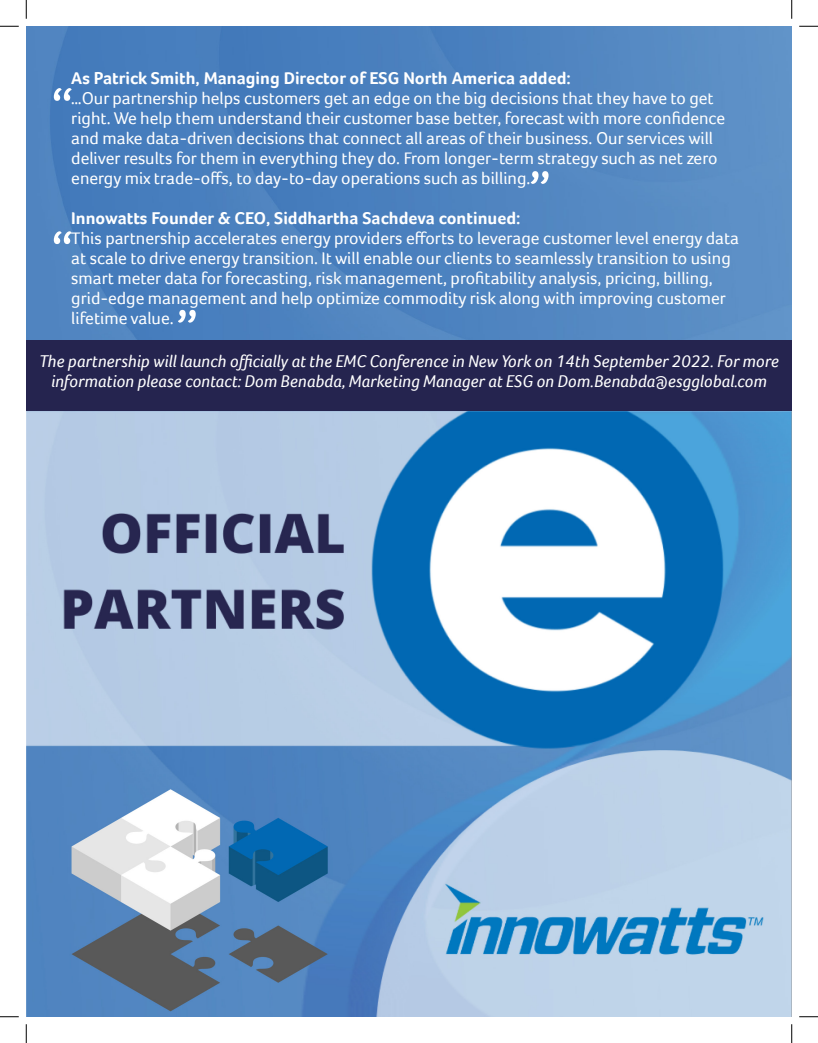
<style>
.page{position:relative;width:818px;height:1043px;background:#fff}
.page>*{position:absolute;margin:0;border:0;box-sizing:border-box;transform-origin:0 0}
.t1{font:57.5px "Foco";color:#fff}
.t2{font:17.5px/20px "Foco";color:#fff}
.t3{font:italic 17.5px/20px "Foco";color:#fff;text-align:center}
.t4{font:700 17.5px "Foco";color:#fff}
</style>
<div class="page">
<img style="left:26px;top:411px;width:765px;height:605px">
<img style="left:26px;top:26px;width:765px;height:314px">
<div style="left:26px;top:340px;width:765px;height:71px;background:#25244f"></div>
<svg style="left:0;top:25px;width:19px;height:2px"></svg>
<svg style="left:799px;top:25px;width:19px;height:2px"></svg>
<svg style="left:0;top:1016px;width:19px;height:1px"></svg>
<svg style="left:799px;top:1016px;width:19px;height:1px"></svg>
<svg style="left:25px;top:0;width:2px;height:19px"></svg>
<svg style="left:25px;top:1024px;width:2px;height:18px"></svg>
<svg style="left:791px;top:0;width:1px;height:19px"></svg>
<svg style="left:791px;top:1024px;width:1px;height:18px"></svg>
<p class="t4" style="left:71px;top:67px;width:501px">As Patrick Smith, Managing Director of ESG North America added:</p>
<p class="t2" style="left:71px;top:88px;width:655px">…Our partnership helps customers get an edge on the big decisions that they have to get right. We help them understand their customer base better, forecast with more confidence and make data-driven decisions that connect all areas of their business. Our services will deliver results for them in everything they do. From longer-term strategy such as net zero energy mix trade-offs, to day-to-day operations such as billing.</p>
<p class="t4" style="left:71px;top:207px;width:450px">Innowatts Founder &amp; CEO, Siddhartha Sachdeva continued:</p>
<p class="t2" style="left:71px;top:228px;width:669px">This partnership accelerates energy providers efforts to leverage customer level energy data at scale to drive energy transition. It will enable our clients to seamlessly transition to using smart meter data for forecasting, risk management, profitability analysis, pricing, billing, grid-edge management and help optimize commodity risk along with improving customer lifetime value.</p>
<p class="t1" style="left:51px;top:76px;width:25px">“</p>
<p class="t1" style="left:528px;top:159px;width:25px">”</p>
<p class="t1" style="left:51px;top:219px;width:25px">“</p>
<p class="t1" style="left:175px;top:297px;width:25px">”</p>
<p class="t3" style="left:39px;top:351px;width:741px">The partnership will launch officially at the EMC Conference in New York on 14th September 2022. For more information please contact: Dom Benabda, Marketing Manager at ESG on Dom.Benabda@esgglobal.com</p>
</div>
